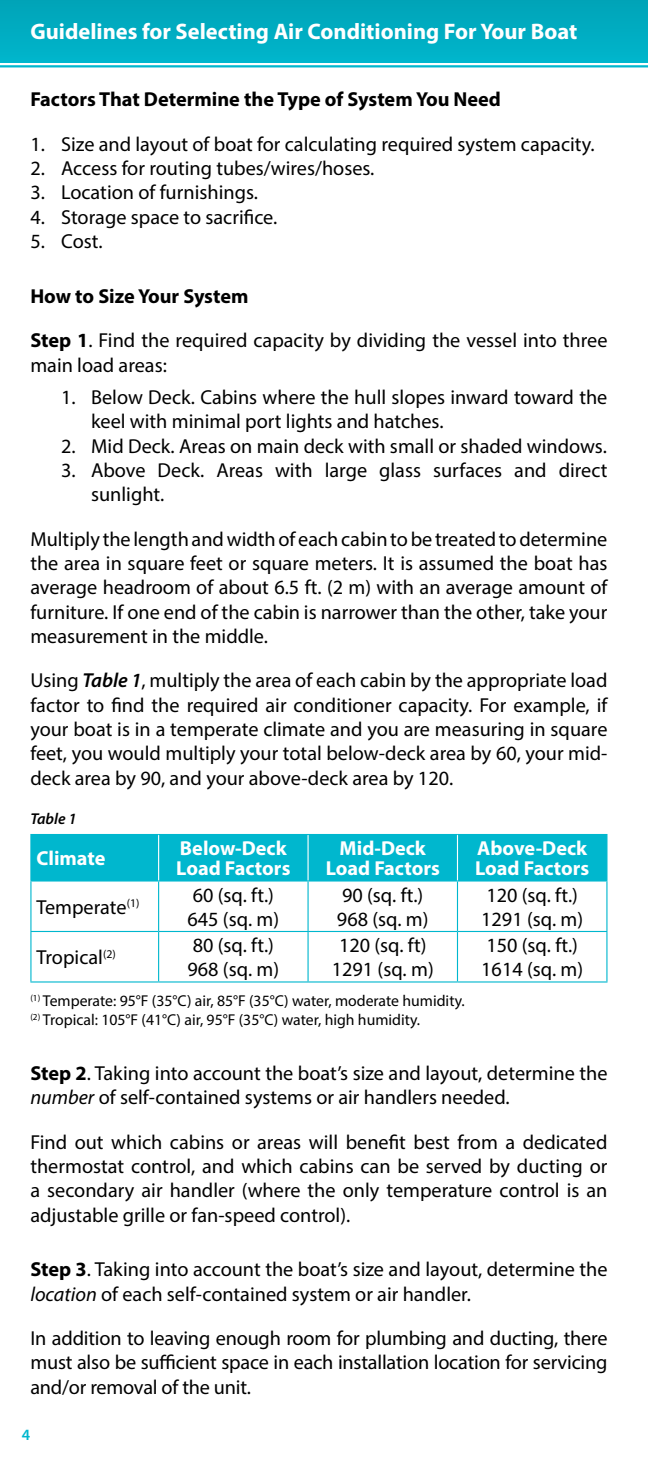
<style>
.page{position:relative;width:648px;height:1458px;background:#fff}
.page>*{position:absolute;margin:0;border:0;box-sizing:border-box;transform-origin:0 0}
.t1{font:700 22.5px "Myriad Pro";color:#fff}
.t2{font:20.25px/24.3px "Myriad Pro";color:#000}
.t3{font:700 20.25px/20.2px "Myriad Pro";color:#fff}
.t4{font:700 20.25px "Myriad Pro";color:#000}
.t5{font:15.75px/18.9px "Myriad Pro";color:#000}
.t6{font:italic 600 15.75px "Myriad Pro";color:#000}
.t7{font:600 15.75px "Myriad Pro";color:#00b7ce}
.s1{font-weight:700}
.s2{font-weight:600;font-style:italic}
.s3{font-style:italic}
</style>
<div class="page">
<div style="left:0;top:0;width:648px;height:62px;background:#00acc1"></div>
<hr style="left:0;top:65px;width:648px;height:2px;background:#00b7ce">
<div style="left:32px;top:835px;width:574px;height:45px;background:#00b7ce"></div>
<hr style="left:30px;top:834px;width:129px;height:1px;background:#00b7ce">
<hr style="left:30px;top:835px;width:2px;height:45px;background:#00b7ce">
<hr style="left:159px;top:834px;width:149px;height:1px;background:#00b7ce">
<hr style="left:308px;top:834px;width:150px;height:1px;background:#00b7ce">
<hr style="left:457px;top:834px;width:151px;height:1px;background:#00b7ce">
<hr style="left:606px;top:835px;width:2px;height:45px;background:#00b7ce">
<hr style="left:30px;top:880px;width:129px;height:2px;background:#00b7ce">
<hr style="left:30px;top:882px;width:2px;height:49px;background:#00b7ce">
<hr style="left:159px;top:880px;width:149px;height:2px;background:#00b7ce">
<hr style="left:158px;top:882px;width:1px;height:49px;background:#00b7ce">
<hr style="left:308px;top:880px;width:150px;height:2px;background:#00b7ce">
<hr style="left:308px;top:882px;width:1px;height:49px;background:#00b7ce">
<hr style="left:457px;top:880px;width:151px;height:2px;background:#00b7ce">
<hr style="left:457px;top:882px;width:1px;height:49px;background:#00b7ce">
<hr style="left:606px;top:882px;width:2px;height:49px;background:#00b7ce">
<hr style="left:30px;top:931px;width:129px;height:1px;background:#00b7ce">
<hr style="left:30px;top:932px;width:2px;height:49px;background:#00b7ce">
<hr style="left:159px;top:931px;width:149px;height:1px;background:#00b7ce">
<hr style="left:158px;top:932px;width:1px;height:49px;background:#00b7ce">
<hr style="left:308px;top:931px;width:150px;height:1px;background:#00b7ce">
<hr style="left:308px;top:932px;width:1px;height:49px;background:#00b7ce">
<hr style="left:457px;top:931px;width:151px;height:1px;background:#00b7ce">
<hr style="left:457px;top:932px;width:1px;height:49px;background:#00b7ce">
<hr style="left:606px;top:932px;width:2px;height:49px;background:#00b7ce">
<hr style="left:30px;top:981px;width:129px;height:2px;background:#00b7ce">
<hr style="left:159px;top:981px;width:149px;height:2px;background:#00b7ce">
<hr style="left:308px;top:981px;width:150px;height:2px;background:#00b7ce">
<hr style="left:457px;top:981px;width:151px;height:2px;background:#00b7ce">
<hr style="left:158px;top:835px;width:1px;height:45px;background:#fff">
<hr style="left:308px;top:835px;width:1px;height:45px;background:#fff">
<hr style="left:457px;top:835px;width:1px;height:45px;background:#fff">
<p class="t1" style="left:30px;top:17px;width:548px">Guidelines for Selecting Air Conditioning For Your Boat</p>
<p class="t4" style="left:30px;top:86px;width:472px">Factors That Determine the Type of System You Need</p>
<p class="t2" style="left:30px;top:132px;width:566px">1. Size and layout of boat for calculating required system capacity.</p>
<p class="t2" style="left:30px;top:156px;width:346px">2. Access for routing tubes/wires/hoses.</p>
<p class="t2" style="left:30px;top:180px;width:229px">3. Location of furnishings.</p>
<p class="t2" style="left:30px;top:205px;width:249px">4. Storage space to sacrifice.</p>
<p class="t2" style="left:30px;top:229px;width:74px">5. Cost.</p>
<p class="t4" style="left:30px;top:283px;width:220px">How to Size Your System</p>
<p class="t2" style="left:30px;top:328px;width:579px"><span class="s1">Step 1</span>. Find the required capacity by dividing the vessel into three main load areas:</p>
<p class="t2" style="left:91px;top:385px;width:518px;text-indent:-30px">1. Below Deck. Cabins where the hull slopes inward toward the keel with minimal port lights and hatches.</p>
<p class="t2" style="left:61px;top:433px;width:547px">2. Mid Deck. Areas on main deck with small or shaded windows.</p>
<p class="t2" style="left:91px;top:458px;width:518px;text-indent:-30px">3. Above Deck. Areas with large glass surfaces and direct sunlight.</p>
<p class="t2" style="left:30px;top:526px;width:579px;text-align:justify">Multiply the length and width of each cabin to be treated to determine the area in square feet or square meters. It is assumed the boat has average headroom of about 6.5 ft. (2 m) with an average amount of furniture. If one end of the cabin is narrower than the other, take your measurement in the middle.</p>
<p class="t2" style="left:30px;top:668px;width:579px;text-align:justify">Using <span class="s2">Table 1</span>, multiply the area of each cabin by the appropriate load factor to find the required air conditioner capacity. For example, if your boat is in a temperate climate and you are measuring in square feet, you would multiply your total below-deck area by 60, your mid&shy;deck area by 90, and your above-deck area by 120.</p>
<p class="t6" style="left:30px;top:809px;width:48px">Table 1</p>
<p class="t3" style="left:36px;top:848px;width:71px">Climate</p>
<p class="t3" style="left:176px;top:838px;width:116px">Below-Deck<br>Load Factors</p>
<p class="t3" style="left:326px;top:838px;width:116px;text-align:center">Mid-Deck<br>Load Factors</p>
<p class="t3" style="left:475px;top:838px;width:116px">Above-Deck<br>Load Factors</p>
<p class="t2" style="left:36px;top:895px;width:104px">Temperate<sup>(1)</sup></p>
<p class="t2" style="left:188px;top:882px;width:93px">60 (sq. ft.)<br>645 (sq. m)</p>
<p class="t2" style="left:337px;top:882px;width:93px">90 (sq. ft.)<br>968 (sq. m)</p>
<p class="t2" style="left:481px;top:882px;width:103px">120 (sq. ft.)<br>1291 (sq. m)</p>
<p class="t2" style="left:36px;top:945px;width:81px">Tropical<sup>(2)</sup></p>
<p class="t2" style="left:188px;top:933px;width:93px">80 (sq. ft.)<br>968 (sq. m)</p>
<p class="t2" style="left:332px;top:933px;width:103px;text-align:center">120 (sq. ft)<br>1291 (sq. m)</p>
<p class="t2" style="left:481px;top:933px;width:103px">150 (sq. ft.)<br>1614 (sq. m)</p>
<p class="t5" style="left:30px;top:991px;width:436px"><sup>(1)</sup> Temperate: 95°F (35°C) air, 85°F (35°C) water, moderate humidity. <sup>(2)</sup> Tropical: 105°F (41°C) air, 95°F (35°C) water, high humidity.</p>
<p class="t2" style="left:30px;top:1061px;width:579px"><span class="s1">Step 2</span>. Taking into account the boat’s size and layout, determine the <span class="s3">number</span> of self-contained systems or air handlers needed.</p>
<p class="t2" style="left:30px;top:1129px;width:579px;text-align:justify">Find out which cabins or areas will benefit best from a dedicated thermostat control, and which cabins can be served by ducting or a secondary air handler (where the only temperature control is an adjustable grille or fan-speed control).</p>
<p class="t2" style="left:30px;top:1257px;width:579px"><span class="s1">Step 3</span>. Taking into account the boat’s size and layout, determine the <span class="s3">location</span> of each self-contained system or air handler.</p>
<p class="t2" style="left:30px;top:1326px;width:579px;text-align:justify">In addition to leaving enough room for plumbing and ducting, there must also be sufficient space in each installation location for servicing and/or removal of the unit.</p>
<p class="t7" style="left:22px;top:1424px;width:10px">4</p>
</div>
